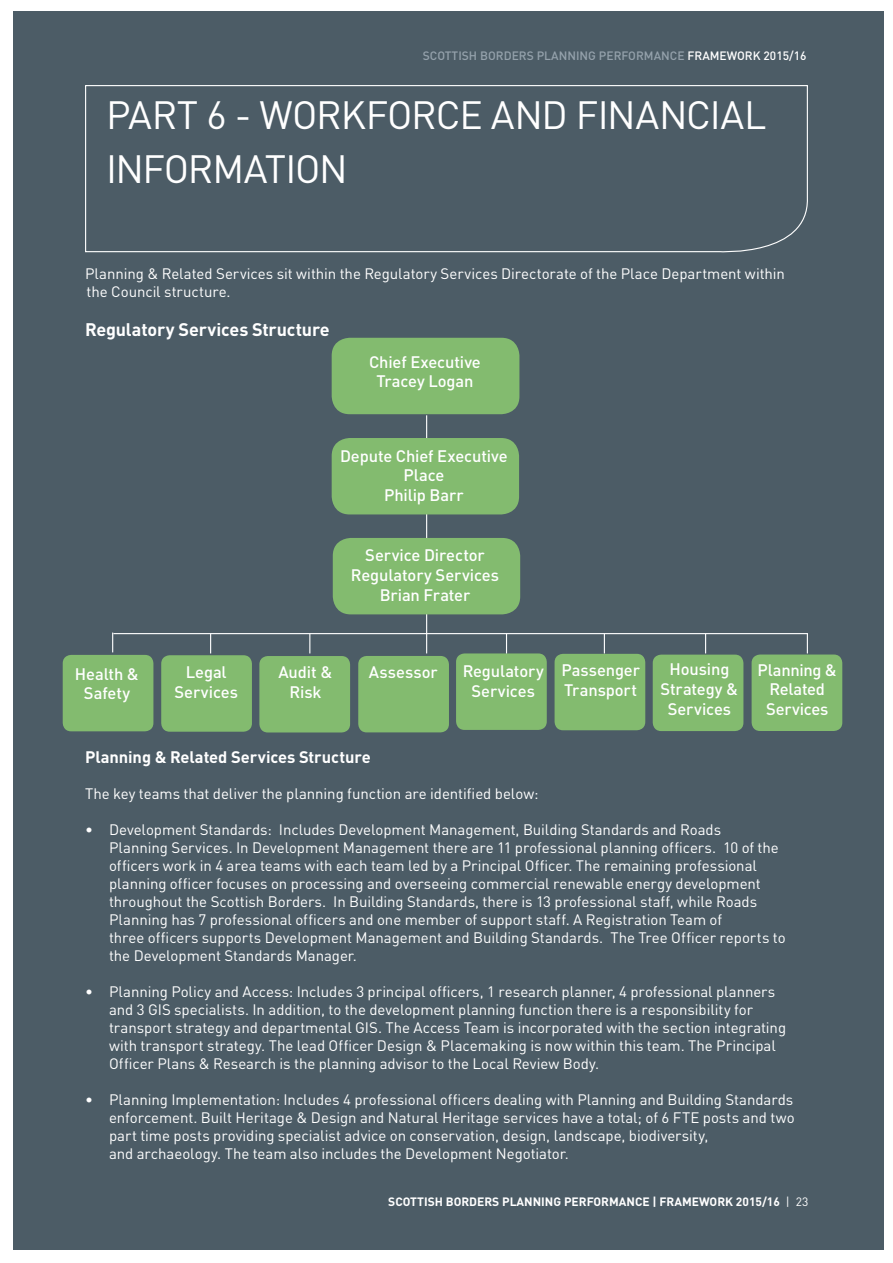
<style>
.page{position:relative;width:893px;height:1263px;background:#fff}
.page>*{position:absolute;margin:0;border:0;box-sizing:border-box;transform-origin:0 0}
.Body_Copy{font:39px "DIN";letter-spacing:-.03em;color:#fff}
.t1{font:700 18px "DIN";letter-spacing:-.01em;color:#fff}
.t2{font:500 16.5px "DIN";letter-spacing:-.01em;color:#fff}
.t3{font:700 16.5px "DIN";letter-spacing:-.005em;color:#fff}
.t4{font:15px/18px "DIN";letter-spacing:-.005em;color:#fff}
.t5{font:700 12px "DIN";color:#fff}
.t6{font:500 12px "DIN";color:#95a2ac}
.s1{color:#fff}
.s2{font-weight:400}
</style>
<div class="page">
<div style="left:13px;top:11px;width:870px;height:1239px;background:#4c5c66"></div>
<hr style="left:426px;top:415px;width:1px;height:238px;background:#fff">
<svg style="left:85px;top:85px;width:723px;height:168px"></svg>
<div style="left:332px;top:338px;width:187px;height:76px;background:#83bb6f;border-radius:18px"></div>
<div style="left:332px;top:438px;width:187px;height:76px;background:#83bb6f;border-radius:18px"></div>
<div style="left:333px;top:538px;width:187px;height:76px;background:#83bb6f;border-radius:18px"></div>
<div style="left:63px;top:655px;width:90px;height:76px;background:#83bb6f;border-radius:9px"></div>
<div style="left:161px;top:655px;width:91px;height:77px;background:#83bb6f;border-radius:9px"></div>
<div style="left:259px;top:656px;width:91px;height:76px;background:#83bb6f;border-radius:9px"></div>
<div style="left:358px;top:656px;width:91px;height:76px;background:#83bb6f;border-radius:9px"></div>
<div style="left:456px;top:653px;width:91px;height:77px;background:#83bb6f;border-radius:9px"></div>
<div style="left:555px;top:654px;width:90px;height:76px;background:#83bb6f;border-radius:9px"></div>
<div style="left:653px;top:655px;width:90px;height:76px;background:#83bb6f;border-radius:9px"></div>
<div style="left:752px;top:654px;width:90px;height:77px;background:#83bb6f;border-radius:9px"></div>
<hr style="left:113px;top:633px;width:695px;height:1px;background:#fff">
<svg style="left:112px;top:632px;width:1px;height:20px"></svg>
<svg style="left:210px;top:634px;width:1px;height:19px"></svg>
<svg style="left:309px;top:634px;width:1px;height:19px"></svg>
<svg style="left:506px;top:634px;width:1px;height:19px"></svg>
<svg style="left:604px;top:634px;width:1px;height:19px"></svg>
<svg style="left:705px;top:634px;width:1px;height:19px"></svg>
<svg style="left:807px;top:634px;width:1px;height:19px"></svg>
<p class="t6" style="left:423px;top:48px;width:385px">SCOTTISH BORDERS PLANNING PERFORMANCE <span class="s1">FRAMEWORK 2015/16</span></p>
<p class="Body_Copy" style="left:106px;top:90px;width:662px">PART 6 - WORKFORCE AND FINANCIAL</p>
<p class="Body_Copy" style="left:106px;top:144px;width:243px">INFORMATION</p>
<p class="t4" style="left:85px;top:264px;width:701px">Planning &amp; Related Services sit within the Regulatory Services Directorate of the Place Department within the Council structure.</p>
<p class="t1" style="left:85px;top:318px;width:246px">Regulatory Services Structure</p>
<p class="t2" style="left:369px;top:351px;width:113px">Chief Executive</p>
<p class="t2" style="left:376px;top:371px;width:99px">Tracey Logan</p>
<p class="t2" style="left:340px;top:445px;width:169px">Depute Chief Executive</p>
<p class="t2" style="left:403px;top:465px;width:42px">Place</p>
<p class="t2" style="left:384px;top:485px;width:81px">Philip Barr</p>
<p class="t2" style="left:75px;top:663px;width:66px">Health &amp;</p>
<p class="t2" style="left:84px;top:683px;width:48px">Safety</p>
<p class="t2" style="left:186px;top:662px;width:42px">Legal</p>
<p class="t2" style="left:175px;top:682px;width:65px">Services</p>
<p class="t2" style="left:365px;top:545px;width:121px">Service Director</p>
<p class="t2" style="left:351px;top:565px;width:150px">Regulatory Services</p>
<p class="t2" style="left:380px;top:585px;width:92px">Brian Frater</p>
<p class="t2" style="left:278px;top:662px;width:55px">Audit &amp;</p>
<p class="t2" style="left:289px;top:682px;width:34px">Risk</p>
<p class="t2" style="left:369px;top:662px;width:70px">Assessor</p>
<p class="t2" style="left:463px;top:660px;width:83px">Regulatory</p>
<p class="t2" style="left:471px;top:680px;width:65px">Services</p>
<p class="t2" style="left:561px;top:660px;width:80px">Passenger</p>
<p class="t2" style="left:564px;top:680px;width:74px">Transport</p>
<p class="t2" style="left:670px;top:659px;width:61px">Housing</p>
<p class="t2" style="left:661px;top:678px;width:79px">Strategy &amp;</p>
<p class="t2" style="left:668px;top:698px;width:65px">Services</p>
<p class="t2" style="left:758px;top:659px;width:81px">Planning &amp;</p>
<p class="t2" style="left:770px;top:679px;width:57px">Related</p>
<p class="t2" style="left:766px;top:699px;width:64px">Services</p>
<p class="t3" style="left:85px;top:746px;width:287px">Planning &amp; Related Services Structure</p>
<p class="t4" style="left:85px;top:784px;width:455px">The key teams that deliver the planning function are identified below:</p>
<p class="t4" style="left:109px;top:820px;width:678px;text-indent:-24px">• Development Standards: Includes Development Management, Building Standards and Roads<br>Planning Services. In Development Management there are 11 professional planning officers. 10 of the officers work in 4 area teams with each team led by a Principal Officer. The remaining professional planning officer focuses on processing and overseeing commercial renewable energy development throughout the Scottish Borders. In Building Standards, there is 13 professional staff, while Roads Planning has 7 professional officers and one member of support staff. A Registration Team of<br>three officers supports Development Management and Building Standards. The Tree Officer reports to the Development Standards Manager.</p>
<p class="t4" style="left:109px;top:982px;width:679px;text-indent:-24px">• Planning Policy and Access: Includes 3 principal officers, 1 research planner, 4 professional planners and 3 GIS specialists. In addition, to the development planning function there is a responsibility for transport strategy and departmental GIS. The Access Team is incorporated with the section integrating with transport strategy. The lead Officer Design &amp; Placemaking is now within this team. The Principal Officer Plans &amp; Research is the planning advisor to the Local Review Body.</p>
<p class="t4" style="left:109px;top:1090px;width:687px;text-indent:-24px">• Planning Implementation: Includes 4 professional officers dealing with Planning and Building Standards enforcement. Built Heritage &amp; Design and Natural Heritage services have a total; of 6 FTE posts and two part time posts providing specialist advice on conservation, design, landscape, biodiversity,<br>and archaeology. The team also includes the Development Negotiator.</p>
<p class="t5" style="left:388px;top:1194px;width:421px">SCOTTISH BORDERS PLANNING PERFORMANCE | FRAMEWORK 2015/16 <span class="s2">| 23</span></p>
</div>
